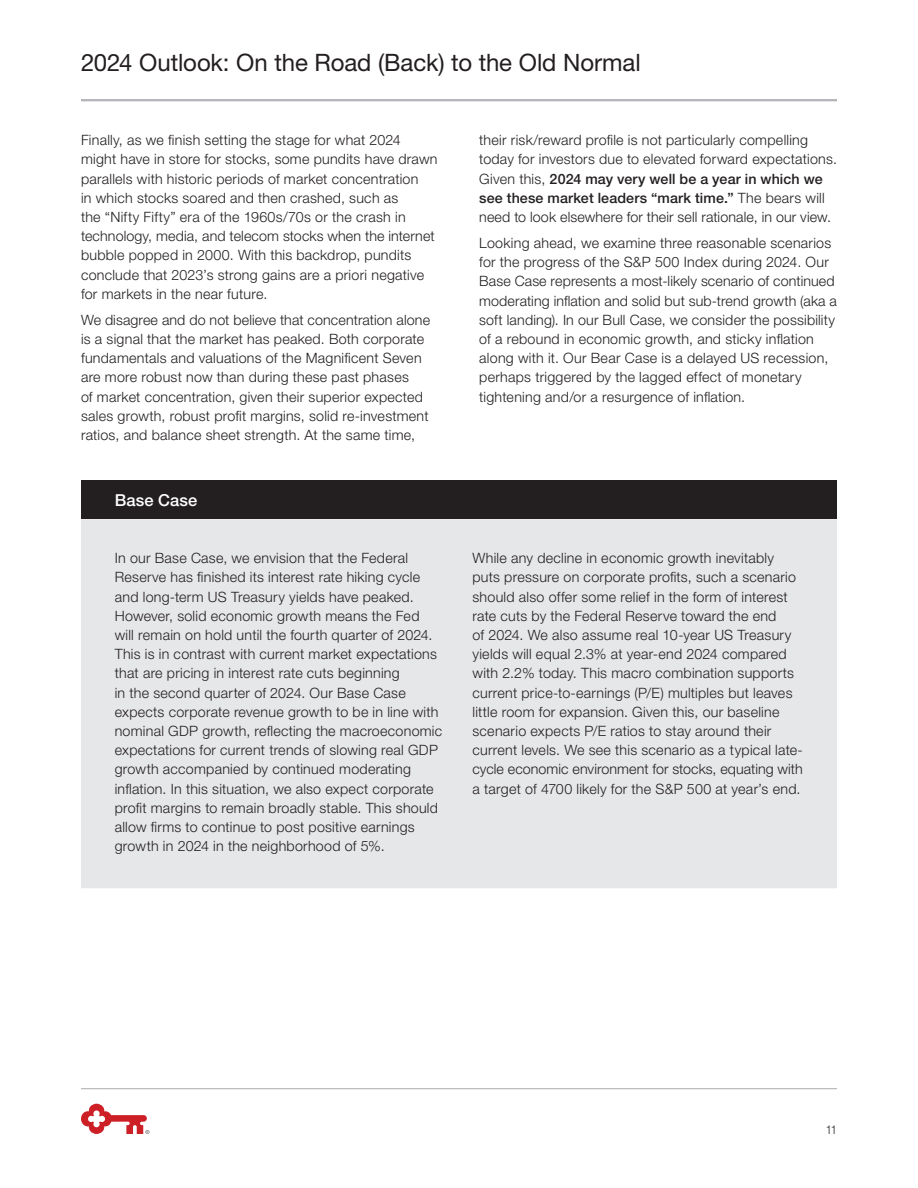
<style>
.page{position:relative;width:918px;height:1188px;background:#fff}
.page>*{position:absolute;margin:0;border:0;box-sizing:border-box;transform-origin:0 0}
.t1{font:24px "Helvetica Neue LT Std";letter-spacing:-.005em;color:#231f20}
.Subhead_2_-_11_14_Roman_Red{font:500 16.5px "Helvetica Neue LT Std";letter-spacing:.005em;color:#fff}
.Body_Text_-_9_5_12_8_Light{font:300 14.25px/19.2px "Helvetica Neue LT Std";letter-spacing:.015em;color:#231f20}
.t2{font:300 condensed 12px "Helvetica Neue LT Std";color:#231f20}
.s1{font-weight:500}
</style>
<div class="page">
<hr style="left:81px;top:99px;width:756px;height:2px;background:#b2b3b7">
<hr style="left:81px;top:1088px;width:756px;height:1px;background:#b2b3b7">
<svg style="left:81px;top:1104px;width:68px;height:30px"></svg>
<div style="left:81px;top:480px;width:756px;height:39px;background:#231f20"></div>
<div style="left:81px;top:519px;width:756px;height:369px;background:#e6e7e9"></div>
<h1 class="t1" style="left:81px;top:48px;width:561px">2024 Outlook: On the Road (Back) to the Old Normal</h1>
<p class="Body_Text_-_9_5_12_8_Light" style="left:81px;top:130px;width:358px">Finally, as we finish setting the stage for what 2024 might have in store for stocks, some pundits have drawn parallels with historic periods of market concentration<br>in which stocks soared and then crashed, such as<br>the “Nifty Fifty” era of the 1960s/70s or the crash in technology, media, and telecom stocks when the internet bubble popped in 2000. With this backdrop, pundits conclude that 2023’s strong gains are a priori negative for markets in the near future.</p>
<p class="Body_Text_-_9_5_12_8_Light" style="left:81px;top:310px;width:351px">We disagree and do not believe that concentration alone is a signal that the market has peaked. Both corporate fundamentals and valuations of the Magnificent Seven are more robust now than during these past phases<br>of market concentration, given their superior expected sales growth, robust profit margins, solid re-investment ratios, and balance sheet strength. At the same time,</p>
<p class="Subhead_2_-_11_14_Roman_Red" style="left:115px;top:490px;width:84px">Base Case</p>
<p class="Body_Text_-_9_5_12_8_Light" style="left:479px;top:130px;width:359px">their risk/reward profile is not particularly compelling today for investors due to elevated forward expectations.<br>Given this, <span class="s1">2024 may very well be a year in which we see these market leaders “mark time.”</span> The bears will need to look elsewhere for their sell rationale, in our view.</p>
<p class="Body_Text_-_9_5_12_8_Light" style="left:479px;top:233px;width:359px">Looking ahead, we examine three reasonable scenarios for the progress of the S&amp;P 500 Index during 2024. Our Base Case represents a most-likely scenario of continued moderating inflation and solid but sub-trend growth (aka a soft landing). In our Bull Case, we consider the possibility of a rebound in economic growth, and sticky inflation along with it. Our Bear Case is a delayed US recession, perhaps triggered by the lagged effect of monetary tightening and/or a resurgence of inflation.</p>
<p class="Body_Text_-_9_5_12_8_Light" style="left:115px;top:548px;width:329px">In our Base Case, we envision that the Federal Reserve has finished its interest rate hiking cycle and long-term US Treasury yields have peaked.<br>However, solid economic growth means the Fed will remain on hold until the fourth quarter of 2024.<br>This is in contrast with current market expectations that are pricing in interest rate cuts beginning<br>in the second quarter of 2024. Our Base Case expects corporate revenue growth to be in line with nominal GDP growth, reflecting the macroeconomic expectations for current trends of slowing real GDP growth accompanied by continued moderating inflation. In this situation, we also expect corporate profit margins to remain broadly stable. This should allow firms to continue to post positive earnings growth in 2024 in the neighborhood of 5%.</p>
<p class="Body_Text_-_9_5_12_8_Light" style="left:472px;top:548px;width:332px">While any decline in economic growth inevitably puts pressure on corporate profits, such a scenario should also offer some relief in the form of interest rate cuts by the Federal Reserve toward the end<br>of 2024. We also assume real 10-year US Treasury yields will equal 2.3% at year-end 2024 compared with 2.2% today. This macro combination supports current price-to-earnings (P/E) multiples but leaves little room for expansion. Given this, our baseline scenario expects P/E ratios to stay around their current levels. We see this scenario as a typical late&shy;cycle economic environment for stocks, equating with a target of 4700 likely for the S&amp;P 500 at year’s end.</p>
<p class="t2" style="left:826px;top:1123px;width:12px">11</p>
</div>
